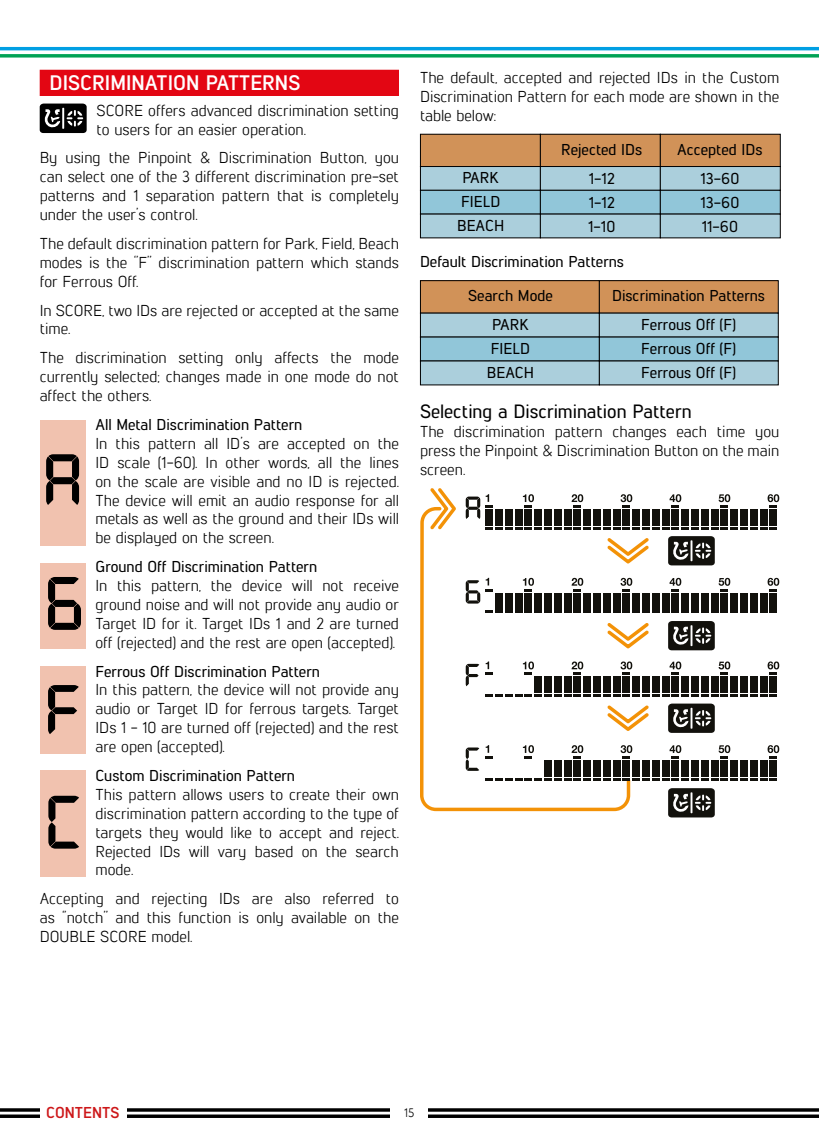
<style>
.page{position:relative;width:819px;height:1141px;background:#fff}
.page>*{position:absolute;margin:0;border:0;box-sizing:border-box;transform-origin:0 0}
.t1{font:700 21px "Lintel";color:#fff}
.t2{font:500 19.25px "Lintel";color:#000}
.t3{font:15.75px/18.9px "Lintel";color:#000;text-align:justify}
.t4{font:500 15.75px/23.8px "Lintel";color:#000;text-align:center}
.t5{font:700 15.75px "Lintel";color:#cd1719}
.t6{font:12.25px "Lintel";color:#000}
</style>
<div class="page">
<svg style="left:0;top:47px;width:819px;height:11px"></svg>
<svg style="left:0;top:1108px;width:819px;height:10px"></svg>
<div style="left:390px;top:1107px;width:38px;height:13px;background:#fff"></div>
<div style="left:40px;top:1105px;width:86px;height:16px;background:#fff"></div>
<div style="left:40px;top:70px;width:359px;height:26px;background:#e30613"></div>
<svg style="left:40px;top:104px;width:47px;height:29px"></svg>
<div style="left:40px;top:420px;width:45px;height:125px;background:#f1c2af"></div>
<svg style="left:46px;top:454px;width:33px;height:51px"></svg>
<div style="left:40px;top:563px;width:45px;height:85px;background:#f1c2af"></div>
<svg style="left:48px;top:577px;width:33px;height:53px"></svg>
<div style="left:40px;top:666px;width:45px;height:88px;background:#f1c2af"></div>
<svg style="left:48px;top:685px;width:31px;height:49px"></svg>
<div style="left:40px;top:770px;width:45px;height:106px;background:#f1c2af"></div>
<svg style="left:48px;top:796px;width:31px;height:53px"></svg>
<div style="left:420px;top:134px;width:120px;height:33px;background:#d19258"></div>
<div style="left:420px;top:134px;width:121px;height:33px;border:1px solid #000"></div>
<div style="left:540px;top:134px;width:120px;height:33px;background:#d19258"></div>
<div style="left:540px;top:134px;width:120px;height:33px;border:1px solid #000"></div>
<div style="left:660px;top:134px;width:120px;height:33px;background:#d19258"></div>
<div style="left:660px;top:134px;width:120px;height:33px;border:1px solid #000"></div>
<div style="left:420px;top:167px;width:120px;height:23px;background:#abcfdc"></div>
<div style="left:420px;top:166px;width:121px;height:25px;border:1px solid #000"></div>
<div style="left:540px;top:167px;width:120px;height:23px;background:#abcfdc"></div>
<div style="left:540px;top:166px;width:120px;height:25px;border:1px solid #000"></div>
<div style="left:660px;top:167px;width:120px;height:23px;background:#abcfdc"></div>
<div style="left:660px;top:166px;width:120px;height:25px;border:1px solid #000"></div>
<div style="left:420px;top:190px;width:120px;height:24px;background:#91c6d9"></div>
<div style="left:420px;top:190px;width:121px;height:25px;border:1px solid #000"></div>
<div style="left:540px;top:190px;width:120px;height:24px;background:#91c6d9"></div>
<div style="left:540px;top:190px;width:120px;height:25px;border:1px solid #000"></div>
<div style="left:660px;top:190px;width:120px;height:24px;background:#91c6d9"></div>
<div style="left:660px;top:190px;width:120px;height:25px;border:1px solid #000"></div>
<div style="left:420px;top:214px;width:120px;height:24px;background:#abcfdc"></div>
<div style="left:540px;top:214px;width:120px;height:24px;background:#abcfdc"></div>
<div style="left:660px;top:214px;width:120px;height:24px;background:#abcfdc"></div>
<div style="left:420px;top:281px;width:179px;height:32px;background:#d19258"></div>
<div style="left:420px;top:280px;width:179px;height:34px;border:1px solid #000"></div>
<div style="left:599px;top:281px;width:179px;height:32px;background:#d19258"></div>
<div style="left:599px;top:280px;width:179px;height:34px;border:1px solid #000"></div>
<div style="left:420px;top:313px;width:179px;height:24px;background:#abcfdc"></div>
<div style="left:599px;top:313px;width:179px;height:24px;background:#abcfdc"></div>
<div style="left:420px;top:337px;width:179px;height:24px;background:#91c6d9"></div>
<div style="left:420px;top:337px;width:179px;height:24px;border:1px solid #000"></div>
<div style="left:599px;top:337px;width:179px;height:24px;background:#91c6d9"></div>
<div style="left:599px;top:337px;width:179px;height:24px;border:1px solid #000"></div>
<div style="left:420px;top:361px;width:179px;height:24px;background:#abcfdc"></div>
<div style="left:599px;top:361px;width:179px;height:24px;background:#abcfdc"></div>
<svg style="left:420px;top:508px;width:210px;height:303px"></svg>
<svg style="left:607px;top:538px;width:41px;height:25px"></svg>
<svg style="left:607px;top:623px;width:41px;height:25px"></svg>
<svg style="left:607px;top:705px;width:41px;height:26px"></svg>
<svg style="left:430px;top:488px;width:26px;height:41px"></svg>
<svg style="left:463px;top:494px;width:316px;height:36px"></svg>
<svg style="left:463px;top:578px;width:316px;height:35px"></svg>
<svg style="left:463px;top:661px;width:316px;height:36px"></svg>
<svg style="left:463px;top:745px;width:316px;height:35px"></svg>
<svg style="left:668px;top:536px;width:46px;height:29px"></svg>
<svg style="left:668px;top:621px;width:46px;height:29px"></svg>
<svg style="left:668px;top:704px;width:46px;height:29px"></svg>
<svg style="left:668px;top:788px;width:46px;height:29px"></svg>
<h1 class="t1" style="left:50px;top:68px;width:252px">DISCRIMINATION PATTERNS</h1>
<p class="t3" style="left:97px;top:100px;width:304px">SCORE offers advanced discrimination setting to users for an easier operation.</p>
<p class="t3" style="left:40px;top:148px;width:361px">By using the Pinpoint &amp; Discrimination Button, you can select one of the 3 different discrimination pre-set patterns and 1 separation pattern that is completely under the user’s control.</p>
<p class="t3" style="left:40px;top:233px;width:361px">The default discrimination pattern for Park, Field, Beach modes is the ‘’F’’ discrimination pattern which stands for Ferrous Off.</p>
<p class="t3" style="left:40px;top:300px;width:361px">In SCORE, two IDs are rejected or accepted at the same time.</p>
<p class="t3" style="left:40px;top:348px;width:361px">The discrimination setting only affects the mode currently selected; changes made in one mode do not affect the others.</p>
<p class="t4" style="left:95px;top:412px;width:208px">All Metal Discrimination Pattern</p>
<p class="t3" style="left:95px;top:433px;width:305px">In this pattern all ID’s are accepted on the ID scale (1-60). In other words, all the lines on the scale are visible and no ID is rejected.<br>The device will emit an audio response for all metals as well as the ground and their IDs will be displayed on the screen.</p>
<p class="t4" style="left:95px;top:554px;width:223px">Ground Off Discrimination Pattern</p>
<p class="t3" style="left:95px;top:575px;width:305px">In this pattern, the device will not receive ground noise and will not provide any audio or Target ID for it. Target IDs 1 and 2 are turned off (rejected) and the rest are open (accepted).</p>
<p class="t4" style="left:95px;top:658px;width:226px">Ferrous Off Discrimination Pattern</p>
<p class="t3" style="left:95px;top:680px;width:305px">In this pattern, the device will not provide any audio or Target ID for ferrous targets. Target IDs 1 - 10 are turned off (rejected) and the rest are open (accepted).</p>
<p class="t4" style="left:95px;top:763px;width:201px">Custom Discrimination Pattern</p>
<p class="t3" style="left:95px;top:784px;width:305px">This pattern allows users to create their own discrimination pattern according to the type of targets they would like to accept and reject.<br>Rejected IDs will vary based on the search mode.</p>
<p class="t3" style="left:40px;top:889px;width:361px">Accepting and rejecting IDs are also referred to as ‘’notch’’ and this function is only available on the DOUBLE SCORE model.</p>
<p class="t3" style="left:420px;top:67px;width:361px">The default, accepted and rejected IDs in the Custom Discrimination Pattern for each mode are shown in the table below:</p>
<p class="t4" style="left:561px;top:134px;width:83px;line-height:28.9px">Rejected IDs<br>1-12</p>
<p class="t4" style="left:588px;top:189px;width:29px;text-align:left">1-12<br>1-10</p>
<p class="t4" style="left:677px;top:134px;width:87px;line-height:28.9px">Accepted IDs<br>13-60</p>
<p class="t4" style="left:700px;top:189px;width:41px;text-align:left">13-60<br>11-60</p>
<p class="t4" style="left:457px;top:165px;width:49px">PARK<br>FIELD<br>BEACH</p>
<p class="t4" style="left:468px;top:244px;width:157px;line-height:34.1px;text-align:left;text-indent:-48px">Default Discrimination Patterns<br>Search Mode</p>
<p class="t4" style="left:487px;top:312px;width:49px">PARK<br>FIELD<br>BEACH</p>
<p class="t4" style="left:612px;top:280px;width:154px;line-height:28.9px">Discrimination Patterns<br>Ferrous Off (F)</p>
<p class="t4" style="left:641px;top:336px;width:96px;text-align:left">Ferrous Off (F)<br>Ferrous Off (F)</p>
<p class="t2" style="left:420px;top:398px;width:273px">Selecting a Discrimination Pattern</p>
<p class="t3" style="left:420px;top:422px;width:361px">The discrimination pattern changes each time you press the Pinpoint &amp; Discrimination Button on the main screen.</p>
<p class="t5" style="left:46px;top:1102px;width:75px">CONTENTS</p>
<p class="t6" style="left:404px;top:1104px;width:12px">15</p>
</div>
